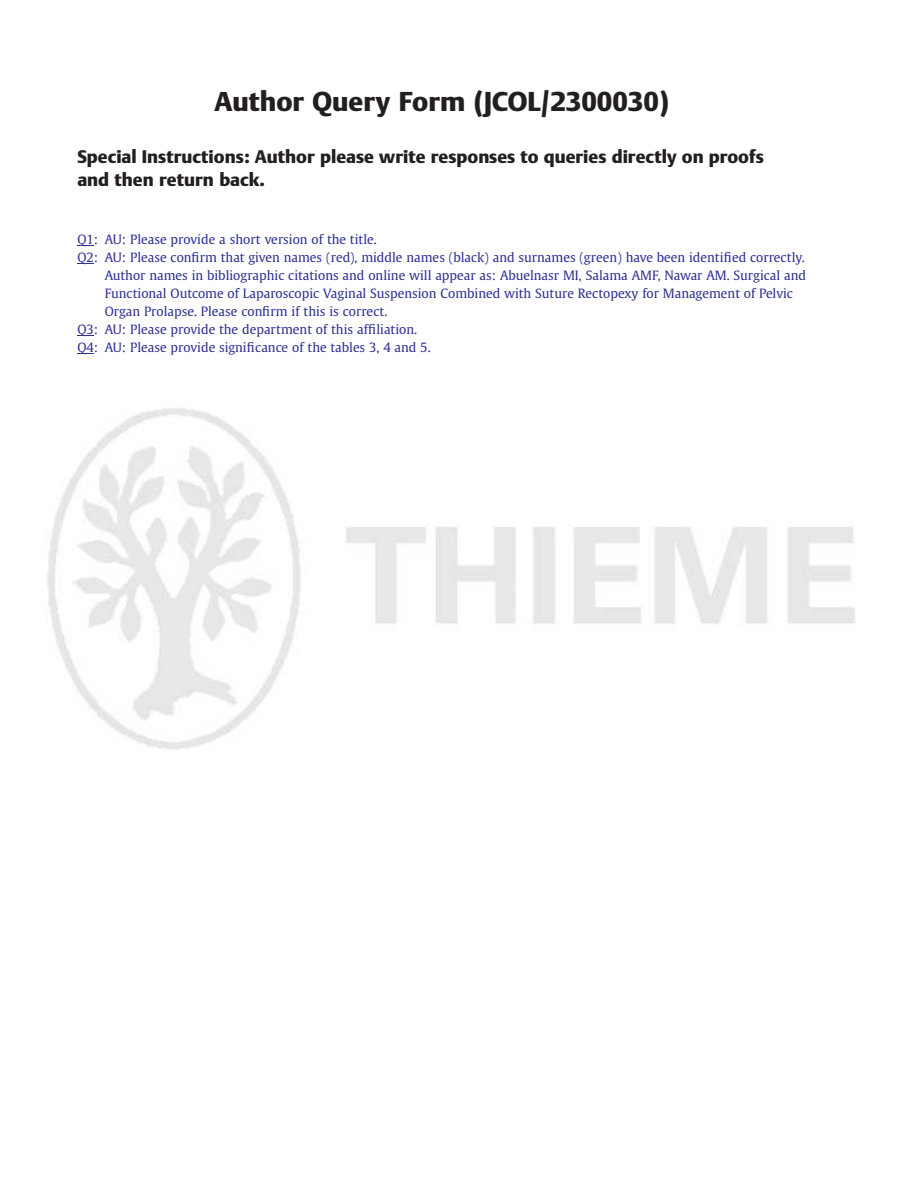
<style>
.page{position:relative;width:905px;height:1202px;background:#fff}
.page>*{position:absolute;margin:0;border:0;box-sizing:border-box;transform-origin:0 0}
.t1{font:27px "Adv T Tde 03 b 09 e.B";color:#231f20}
.t2{font:18px/22.5px "Adv T Tde 03 b 09 e.B";color:#231f20}
.t3{font:12.75px "Adv TT31 ea 7 dbe";color:#2e3092}
.s1{font-family:"Adv TT31 ea 7 dbe+fb"}
</style>
<div class="page">
<img style="left:47px;top:408px;width:808px;height:342px">
<svg style="left:77px;top:245px;width:17px;height:1px"></svg>
<svg style="left:77px;top:263px;width:17px;height:1px"></svg>
<svg style="left:77px;top:335px;width:17px;height:1px"></svg>
<svg style="left:77px;top:353px;width:17px;height:1px"></svg>
<h1 class="t1" style="left:214px;top:90px;width:456px">Author Query Form (JCOL/2300030)</h1>
<h2 class="t2" style="left:77px;top:147px;width:688px">Special Instructions: Author please write responses to queries directly on proofs and then return back.</h2>
<p class="t3" style="left:77px;top:234px;width:301px">Q1: AU: Please provide a short version of the title.</p>
<p class="t3" style="left:77px;top:252px;width:729px">Q2: AU: Please con<span class="s1">fi</span>rm that given names (red), middle names (black) and surnames (green) have been identi<span class="s1">fi</span>ed correctly.</p>
<p class="t3" style="left:105px;top:270px;width:703px">Author names in bibliographic citations and online will appear as: Abuelnasr MI, Salama AMF, Nawar AM. Surgical and</p>
<p class="t3" style="left:105px;top:288px;width:690px">Functional Outcome of Laparoscopic Vaginal Suspension Combined with Suture Rectopexy for Management of Pelvic</p>
<p class="t3" style="left:105px;top:306px;width:284px">Organ Prolapse. Please con<span class="s1">fi</span>rm if this is correct.</p>
<p class="t3" style="left:77px;top:324px;width:341px">Q3: AU: Please provide the department of this af<span class="s1">fi</span>liation.</p>
<p class="t3" style="left:77px;top:342px;width:355px">Q4: AU: Please provide signi<span class="s1">fi</span>cance of the tables 3, 4 and 5.</p>
</div>
